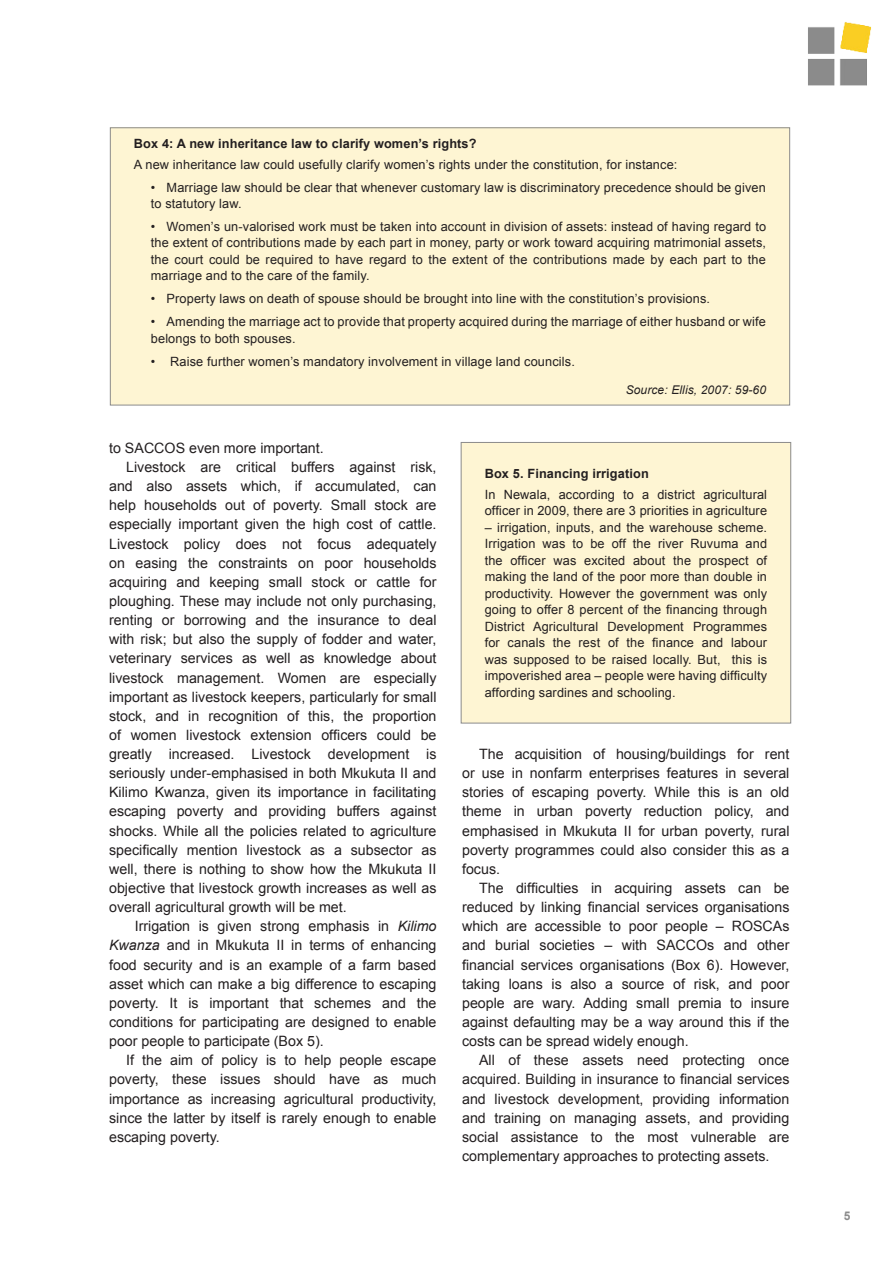
<style>
.page{position:relative;width:893px;height:1263px;background:#fff}
.page>*{position:absolute;margin:0;border:0;box-sizing:border-box;transform-origin:0 0}
._1_normal_paragraph{font:14.25px/19.2px "Arial";color:#231f20;text-align:justify}
.BOx_text{font:12.75px/16.5px "Arial";letter-spacing:.01em;color:#231f20}
.Box_title{font:700 12.75px "Arial";letter-spacing:.01em;color:#231f20}
.Box_source{font:italic 12px "Arial";letter-spacing:.01em;color:#231f20}
.t1{font:700 12px "Arial";color:#8b8b8b}
.s1{font-style:italic}
</style>
<div class="page">
<img style="left:808px;top:22px;width:63px;height:63px">
<div style="left:110px;top:128px;width:680px;height:277px;background:#fef5d3"></div>
<div style="left:461px;top:442px;width:330px;height:281px;background:#fef5d3"></div>
<div style="left:461px;top:442px;width:330px;height:281px;border:1px solid #8b8b8b"></div>
<p class="Box_title" style="left:134px;top:135px;width:344px">Box 4: A new inheritance law to clarify women’s rights?</p>
<p class="BOx_text" style="left:134px;top:156px;width:545px">A new inheritance law could usefully clarify women’s rights under the constitution, for instance:</p>
<p class="BOx_text" style="left:151px;top:179px;width:616px">• Marriage law should be clear that whenever customary law is discriminatory precedence should be given to statutory law.</p>
<p class="BOx_text" style="left:151px;top:218px;width:617px;text-align:justify">• Women’s un-valorised work must be taken into account in division of assets: instead of having regard to the extent of contributions made by each part in money, party or work toward acquiring matrimonial assets, the court could be required to have regard to the extent of the contributions made by each part to the marriage and to the care of the family.</p>
<p class="BOx_text" style="left:151px;top:291px;width:561px">• Property laws on death of spouse should be brought into line with the constitution’s provisions.</p>
<p class="BOx_text" style="left:151px;top:314px;width:616px">• Amending the marriage act to provide that property acquired during the marriage of either husband or wife belongs to both spouses.</p>
<p class="BOx_text" style="left:151px;top:353px;width:425px">• Raise further women’s mandatory involvement in village land councils.</p>
<p class="Box_source" style="left:626px;top:382px;width:142px">Source: Ellis, 2007: 59-60</p>
<p class="_1_normal_paragraph" style="left:109px;top:438px;width:216px">to SACCOS even more important.</p>
<p class="_1_normal_paragraph" style="left:109px;top:458px;width:329px;text-indent:17px">Livestock are critical buffers against risk, and also assets which, if accumulated, can help households out of poverty. Small stock are especially important given the high cost of cattle.<br>Livestock policy does not focus adequately on easing the constraints on poor households acquiring and keeping small stock or cattle for ploughing. These may include not only purchasing, renting or borrowing and the insurance to deal with risk; but also the supply of fodder and water, veterinary services as well as knowledge about livestock management. Women are especially important as livestock keepers, particularly for small stock, and in recognition of this, the proportion of women livestock extension officers could be greatly increased. Livestock development is seriously under-emphasised in both Mkukuta II and Kilimo Kwanza, given its importance in facilitating escaping poverty and providing buffers against shocks. While all the policies related to agriculture specifically mention livestock as a subsector as well, there is nothing to show how the Mkukuta II objective that livestock growth increases as well as overall agricultural growth will be met.</p>
<p class="_1_normal_paragraph" style="left:109px;top:917px;width:329px;text-indent:26px">Irrigation is given strong emphasis in <span class="s1">Kilimo Kwanza</span> and in Mkukuta II in terms of enhancing food security and is an example of a farm based asset which can make a big difference to escaping poverty. It is important that schemes and the conditions for participating are designed to enable poor people to participate (Box 5).</p>
<p class="_1_normal_paragraph" style="left:109px;top:1051px;width:329px;text-indent:17px">If the aim of policy is to help people escape poverty, these issues should have as much importance as increasing agricultural productivity, since the latter by itself is rarely enough to enable escaping poverty.</p>
<p class="Box_title" style="left:485px;top:465px;width:166px">Box 5. Financing irrigation</p>
<p class="BOx_text" style="left:485px;top:486px;width:284px">In Newala, according to a district agricultural officer in 2009, there are 3 priorities in agriculture</p>
<p class="BOx_text" style="left:485px;top:519px;width:284px;text-align:justify">– irrigation, inputs, and the warehouse scheme.<br>Irrigation was to be off the river Ruvuma and the officer was excited about the prospect of making the land of the poor more than double in productivity. However the government was only going to offer 8 percent of the financing through District Agricultural Development Programmes for canals the rest of the finance and labour was supposed to be raised locally. But, this is impoverished area – people were having difficulty affording sardines and schooling.</p>
<p class="_1_normal_paragraph" style="left:462px;top:745px;width:329px;text-indent:17px">The acquisition of housing/buildings for rent or use in nonfarm enterprises features in several stories of escaping poverty. While this is an old theme in urban poverty reduction policy, and emphasised in Mkukuta II for urban poverty, rural poverty programmes could also consider this as a focus.</p>
<p class="_1_normal_paragraph" style="left:462px;top:878px;width:329px;text-indent:17px">The difficulties in acquiring assets can be reduced by linking financial services organisations which are accessible to poor people – ROSCAs and burial societies – with SACCOs and other financial services organisations (Box 6). However, taking loans is also a source of risk, and poor people are wary. Adding small premia to insure against defaulting may be a way around this if the costs can be spread widely enough.</p>
<p class="_1_normal_paragraph" style="left:462px;top:1051px;width:329px;text-indent:17px">All of these assets need protecting once acquired. Building in insurance to financial services and livestock development, providing information and training on managing assets, and providing social assistance to the most vulnerable are complementary approaches to protecting assets.</p>
<p class="t1" style="left:844px;top:1208px;width:8px">5</p>
</div>
